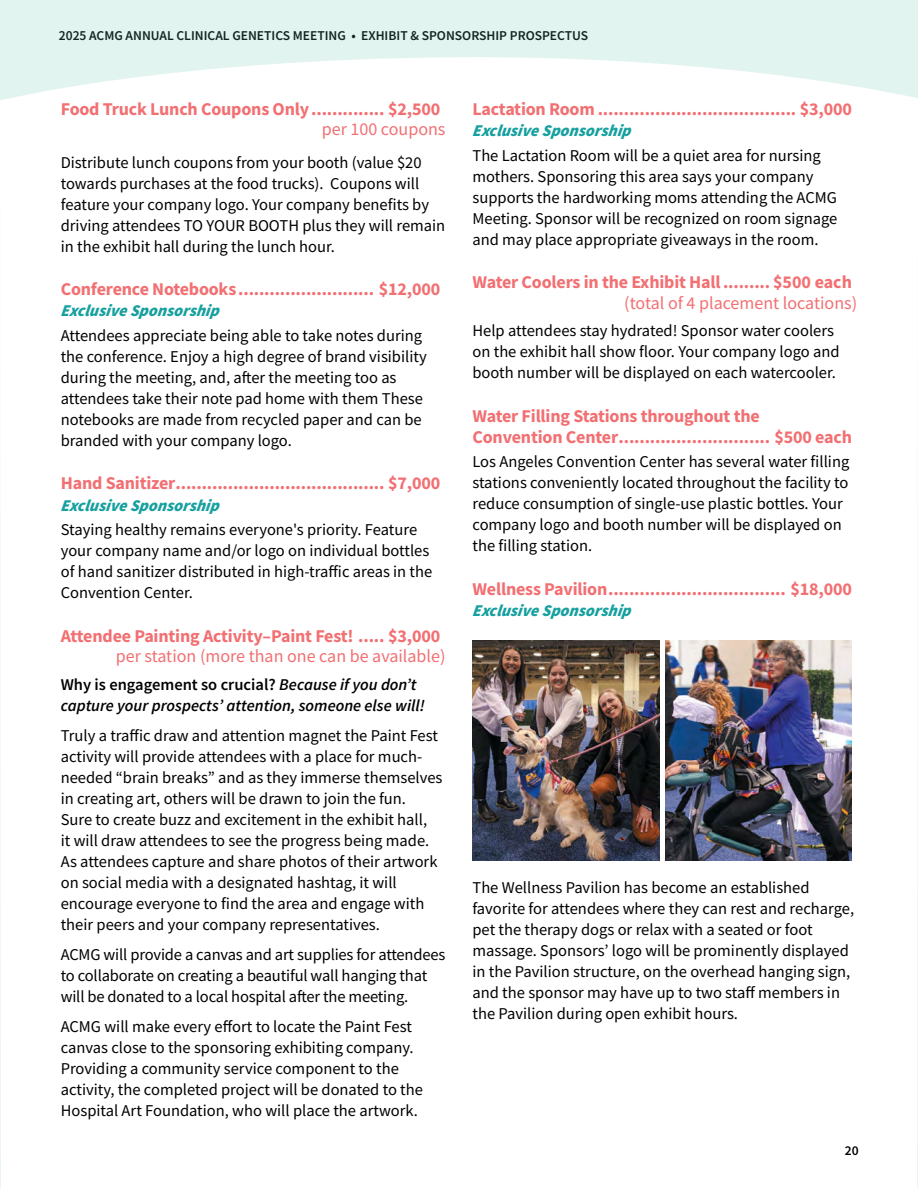
<style>
.page{position:relative;width:918px;height:1188px;background:#e2f4f0}
.page>*{position:absolute;margin:0;border:0;box-sizing:border-box;transform-origin:0 0}
.Sponsorship{font:700 18px/21px "Source Sans Pro";letter-spacing:-.01em;color:#f26f72}
.Sponsorship_L2{font:18px "Source Sans Pro";color:#f26f72}
.Body_Copy__11_pts{font:16.5px/21px "Source Sans Pro";color:#000}
.Body_Copy__11_pts-2{font:italic 600 16.5px/21px "Source Sans Pro";color:#000}
.Exclusive{font:italic 900 16.5px "Source Sans Pro";color:#16a09f}
.t1{font:600 13.5px "Source Sans Pro";color:#000}
.Cover_text{font:600 13.5px "Source Sans Pro";color:#000}
.s1{font-style:normal}
</style>
<div class="page">
<div style="left:0;top:57px;width:918px;height:1131px;background:#fff"></div>
<img style="left:472px;top:641px;width:188px;height:220px">
<img style="left:665px;top:641px;width:187px;height:220px">
<p class="t1" style="left:59px;top:27px;width:531px">2025 ACMG ANNUAL CLINICAL GENETICS MEETING • EXHIBIT &amp; SPONSORSHIP PROSPECTUS</p>
<p class="Sponsorship" style="left:61px;top:98px;width:381px">Food Truck Lunch Coupons Only.............. $2,500</p>
<p class="Sponsorship_L2" style="left:322px;top:118px;width:125px">per 100 coupons</p>
<p class="Body_Copy__11_pts" style="left:61px;top:151px;width:386px">Distribute lunch coupons from your booth (value $20 towards purchases at the food trucks). Coupons will feature your company logo. Your company benefits by driving attendees TO YOUR BOOTH plus they will remain in the exhibit hall during the lunch hour.</p>
<p class="Sponsorship" style="left:61px;top:278px;width:381px">Conference Notebooks.......................... $12,000</p>
<p class="Exclusive" style="left:61px;top:300px;width:160px">Exclusive Sp onsorship</p>
<p class="Body_Copy__11_pts" style="left:61px;top:325px;width:367px">Attendees appreciate being able to take notes during the conference. Enjoy a high degree of brand visibility during the meeting, and, after the meeting too as attendees take their note pad home with them These notebooks are made from recycled paper and can be branded with your company logo.</p>
<p class="Sponsorship" style="left:61px;top:473px;width:381px">Hand Sanitizer........................................ $7,000</p>
<p class="Exclusive" style="left:61px;top:495px;width:160px">Exclusive Sp onsorship</p>
<p class="Body_Copy__11_pts" style="left:61px;top:519px;width:373px">Staying healthy remains everyone's priority. Feature your company name and/or logo on individual bottles of hand sanitizer distributed in high-traffic areas in the Convention Center.</p>
<p class="Sponsorship" style="left:61px;top:625px;width:381px">Attendee Painting Activity–Paint Fest! ..... $3,000</p>
<p class="Sponsorship_L2" style="left:116px;top:645px;width:331px">per station (more than one can be available)</p>
<p class="Body_Copy__11_pts-2" style="left:61px;top:674px;width:366px"><span class="s1">Why is engagement so crucial?</span> Because if you don’t capture your prospects’ attention, someone else will!</p>
<p class="Body_Copy__11_pts" style="left:61px;top:725px;width:383px">Truly a traffic draw and attention magnet the Paint Fest activity will provide attendees with a place for much&shy;needed “brain breaks” and as they immerse themselves in creating art, others will be drawn to join the fun.<br>Sure to create buzz and excitement in the exhibit hall,<br>it will draw attendees to see the progress being made.<br>As attendees capture and share photos of their artwork on social media with a designated hashtag, it will encourage everyone to find the area and engage with their peers and your company representatives.</p>
<p class="Body_Copy__11_pts" style="left:61px;top:944px;width:386px">ACMG will provide a canvas and art supplies for attendees to collaborate on creating a beautiful wall hanging that will be donated to a local hospital after the meeting.</p>
<p class="Body_Copy__11_pts" style="left:61px;top:1016px;width:364px">ACMG will make every effort to locate the Paint Fest canvas close to the sponsoring exhibiting company.<br>Providing a community service component to the activity, the completed project will be donated to the Hospital Art Foundation, who will place the artwork.</p>
<p class="Sponsorship" style="left:472px;top:98px;width:381px">Lactation Room ...................................... $3,000</p>
<p class="Exclusive" style="left:472px;top:120px;width:160px">Exclusive Sp onsorship</p>
<p class="Body_Copy__11_pts" style="left:472px;top:145px;width:366px">The Lactation Room will be a quiet area for nursing mothers. Sponsoring this area says your company supports the hardworking moms attending the ACMG Meeting. Sponsor will be recognized on room signage and may place appropriate giveaways in the room.</p>
<p class="Sponsorship" style="left:472px;top:271px;width:381px">Water Coolers in the Exhibit Hall......... $500 each</p>
<p class="Sponsorship_L2" style="left:624px;top:291px;width:234px">(total of 4 placement locations)</p>
<p class="Body_Copy__11_pts" style="left:472px;top:320px;width:369px">Help attendees stay hydrated! Sponsor water coolers on the exhibit hall show floor. Your company logo and booth number will be displayed on each watercooler.</p>
<p class="Sponsorship" style="left:472px;top:405px;width:381px">Water Filling Stations throughout the<br>Convention Center............................. $500 each</p>
<p class="Body_Copy__11_pts" style="left:472px;top:451px;width:378px">Los Angeles Convention Center has several water filling stations conveniently located throughout the facility to reduce consumption of single-use plastic bottles. Your company logo and booth number will be displayed on the filling station.</p>
<p class="Sponsorship" style="left:472px;top:578px;width:381px">Wellness Pavilion.................................. $18,000</p>
<p class="Exclusive" style="left:472px;top:600px;width:160px">Exclusive Sp onsorship</p>
<p class="Body_Copy__11_pts" style="left:472px;top:877px;width:383px">The Wellness Pavilion has become an established favorite for attendees where they can rest and recharge, pet the therapy dogs or relax with a seated or foot massage. Sponsors’ logo will be prominently displayed in the Pavilion structure, on the overhead hanging sign, and the sponsor may have up to two staff members in the Pavilion during open exhibit hours.</p>
<p class="Cover_text" style="left:845px;top:1142px;width:15px">20</p>
</div>
